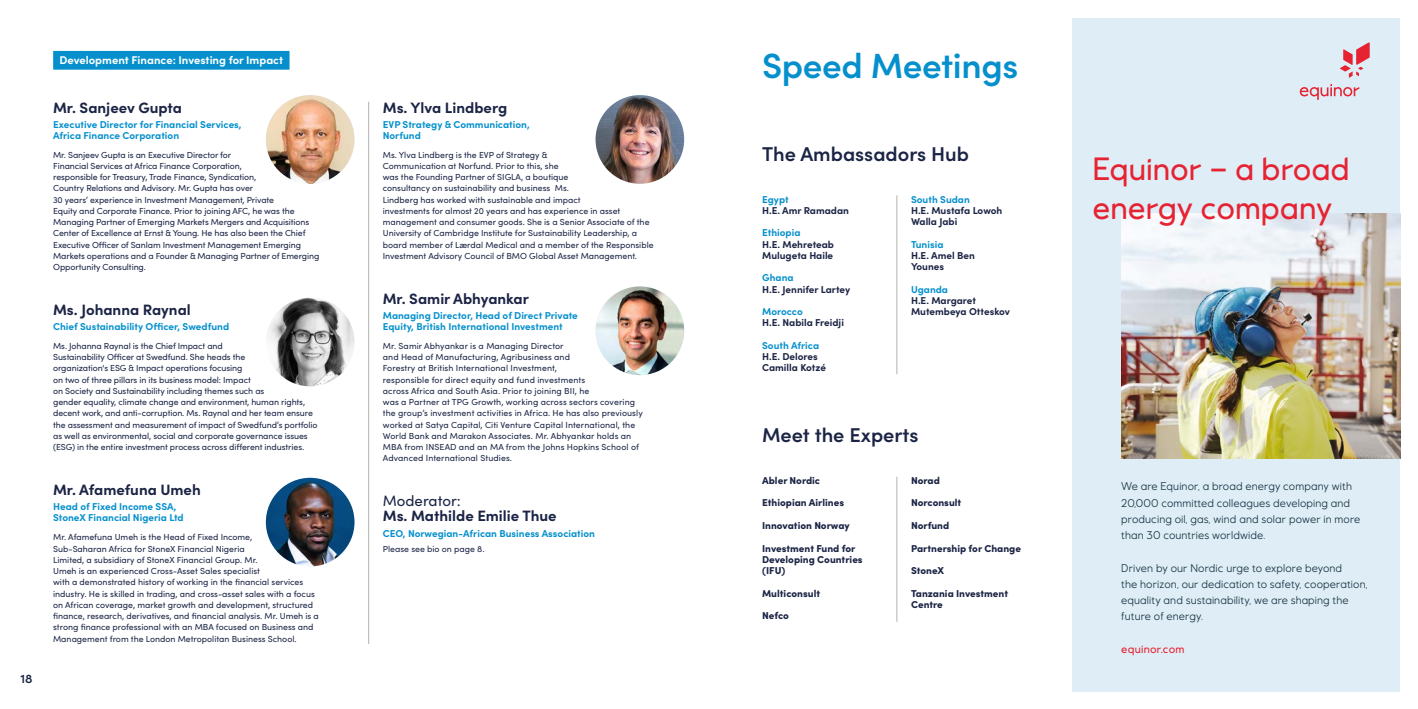
<style>
.page{position:relative;width:1418px;height:709px;background:#fff}
.page>*{position:absolute;margin:0;border:0;box-sizing:border-box;transform-origin:0 0}
.Extras_-_H4{font:600 35px "Sofia Pro";letter-spacing:-.01em;color:#0590cd}
.t1{font:500 32.12px/38.6px "Equinor";color:#e62332}
.Extras_-_H5{font:600 20px "Sofia Pro";color:#1b2445}
.Bio_-_Name{font:700 15px/15px "Sofia Pro";color:#1b2445}
.t2{font:600 12.5px "Sofia Pro";color:#1b2445}
.t3{font:11.25px/16.2px "Equinor";letter-spacing:.01em;color:#153240}
.Bio_-_Session{font:700 11.25px "Sofia Pro";color:#fff}
.t4{font:500 11.25px "Equinor";letter-spacing:.025em;color:#e62332}
.Bio_-_Title{font:700 10px/11.2px "Sofia Pro";color:#0590cd}
.Extras_-_Company{font:900 10px/11.2px "Sofia Pro";color:#1b2445}
.Extras_-_Name{font:700 10px/11.2px "Sofia Pro";color:#1b2445}
.Extras_-_Country{font:700 10px "Sofia Pro";color:#0590cd}
.Bio_-_Text{font:8.75px/11.2px "Sofia Pro";color:#1b2445}
.s1{font-weight:400}
</style>
<div class="page">
<hr style="left:368px;top:102px;width:1px;height:542px;background:#b3b2b2">
<img style="left:266px;top:95px;width:88px;height:89px;border-radius:44px">
<img style="left:266px;top:298px;width:88px;height:88px;border-radius:44px">
<img style="left:266px;top:478px;width:88px;height:88px;border-radius:44px">
<img style="left:595px;top:95px;width:89px;height:89px;border-radius:44px">
<img style="left:595px;top:286px;width:89px;height:89px;border-radius:44px">
<div style="left:53px;top:51px;width:236px;height:19px;background:#0590cd"></div>
<hr style="left:896px;top:195px;width:1px;height:179px;background:#b3b2b2">
<hr style="left:896px;top:477px;width:1px;height:145px;background:#b3b2b2">
<div style="left:1072px;top:18px;width:328px;height:673px;background:#dfedf6"></div>
<svg style="left:1299px;top:84px;width:60px;height:16px"></svg>
<svg style="left:1340px;top:42px;width:29px;height:36px"></svg>
<img style="left:1121px;top:214px;width:279px;height:245px">
<h3 class="t2" style="left:21px;top:668px;width:14px">18</h3>
<p class="Bio_-_Session" style="left:60px;top:52px;width:225px">Development Finance: Investing for Impact</p>
<p class="Extras_-_H4" style="left:762px;top:40px;width:258px">Speed Meetings</p>
<p class="Bio_-_Name" style="left:53px;top:99px;width:130px">Mr. Sanjeev Gupta</p>
<p class="Bio_-_Title" style="left:53px;top:118px;width:190px">Executive Director for Financial Services,<br>Africa Finance Corporation</p>
<p class="Bio_-_Text" style="left:53px;top:148px;width:268px">Mr. Sanjeev Gupta is an Executive Director for<br>Financial Services at Africa Finance Corporation,<br>responsible for Treasury, Trade Finance, Syndication,<br>Country Relations and Advisory. Mr. Gupta has over<br>30 years’ experience in Investment Management, Private<br>Equity and Corporate Finance. Prior to joining AFC, he was the Managing Partner of Emerging Markets Mergers and Acquisitions Center of Excellence at Ernst &amp; Young. He has also been the Chief Executive Officer of Sanlam Investment Management Emerging Markets operations and a Founder &amp; Managing Partner of Emerging Opportunity Consulting.</p>
<p class="Bio_-_Name" style="left:53px;top:301px;width:139px">Ms. Johanna Raynal</p>
<p class="Bio_-_Title" style="left:53px;top:320px;width:177px">Chief Sustainability Officer, Swedfund</p>
<p class="Bio_-_Text" style="left:53px;top:340px;width:266px">Ms. Johanna Raynal is the Chief Impact and<br>Sustainability Officer at Swedfund. She heads the<br>organization's ESG &amp; Impact operations focusing<br>on two of three pillars in its business model: Impact<br>on Society and Sustainability including themes such as<br>gender equality, climate change and environment, human rights, decent work, and anti-corruption. Ms. Raynal and her team ensure the assessment and measurement of impact of Swedfund’s portfolio as well as environmental, social and corporate governance issues (ESG) in the entire investment process across different industries.</p>
<p class="Bio_-_Name" style="left:53px;top:481px;width:149px">Mr. Afamefuna Umeh</p>
<p class="Bio_-_Title" style="left:53px;top:500px;width:132px">Head of Fixed Income SSA,<br>StoneX Financial Nigeria Ltd</p>
<p class="Bio_-_Text" style="left:53px;top:531px;width:267px">Mr. Afamefuna Umeh is the Head of Fixed Income,<br>Sub-Saharan Africa for StoneX Financial Nigeria<br>Limited, a subsidiary of StoneX Financial Group. Mr.<br>Umeh is an experienced Cross-Asset Sales specialist<br>with a demonstrated history of working in the financial services industry. He is skilled in trading, and cross-asset sales with a focus on African coverage, market growth and development, structured finance, research, derivatives, and financial analysis. Mr. Umeh is a strong finance professional with an MBA focused on Business and Management from the London Metropolitan Business School.</p>
<p class="Bio_-_Name" style="left:383px;top:99px;width:126px">Ms. Ylva Lindberg</p>
<p class="Bio_-_Title" style="left:383px;top:118px;width:148px">EVP Strategy &amp; Communication,<br>Norfund</p>
<p class="Bio_-_Text" style="left:383px;top:148px;width:272px">Ms. Ylva Lindberg is the EVP of Strategy &amp;<br>Communication at Norfund. Prior to this, she<br>was the Founding Partner of SIGLA, a boutique<br>consultancy on sustainability and business Ms.<br>Lindberg has worked with sustainable and impact<br>investments for almost 20 years and has experience in asset management and consumer goods. She is a Senior Associate of the University of Cambridge Institute for Sustainability Leadership, a board member of Lærdal Medical and a member of the Responsible Investment Advisory Council of BMO Global Asset Management.</p>
<p class="Bio_-_Name" style="left:383px;top:290px;width:148px">Mr. Samir Abhyankar</p>
<p class="Bio_-_Title" style="left:383px;top:309px;width:197px">Managing Director, Head of Direct Private<br>Equity, British International Investment</p>
<p class="Bio_-_Text" style="left:383px;top:340px;width:261px">Mr. Samir Abhyankar is a Managing Director<br>and Head of Manufacturing, Agribusiness and<br>Forestry at British International Investment,<br>responsible for direct equity and fund investments<br>across Africa and South Asia. Prior to joining BII, he<br>was a Partner at TPG Growth, working across sectors covering the group’s investment activities in Africa. He has also previously worked at Satya Capital, Citi Venture Capital International, the World Bank and Marakon Associates. Mr. Abhyankar holds an MBA from INSEAD and an MA from the Johns Hopkins School of Advanced International Studies.</p>
<p class="Bio_-_Name" style="left:383px;top:492px;width:175px"><span class="s1">Moderator:<br></span>Ms. Mathilde Emilie Thue</p>
<p class="Bio_-_Title" style="left:383px;top:526px;width:214px">CEO, Norwegian-African Business Association</p>
<p class="Bio_-_Text" style="left:383px;top:542px;width:103px">Please see bio on page 8.</p>
<p class="Extras_-_H5" style="left:762px;top:139px;width:208px">The Ambassadors Hub</p>
<p class="Extras_-_Country" style="left:762px;top:191px;width:28px">Egypt</p>
<p class="Extras_-_Name" style="left:762px;top:204px;width:88px">H.E. Amr Ramadan</p>
<p class="Extras_-_Country" style="left:762px;top:225px;width:40px">Ethiopia</p>
<p class="Extras_-_Name" style="left:762px;top:238px;width:73px">H.E. Mehreteab<br>Mulugeta Haile</p>
<p class="Extras_-_Country" style="left:762px;top:270px;width:33px">Ghana</p>
<p class="Extras_-_Name" style="left:762px;top:283px;width:89px">H.E. Jennifer Lartey</p>
<p class="Extras_-_Country" style="left:762px;top:304px;width:42px">Morocco</p>
<p class="Extras_-_Name" style="left:762px;top:316px;width:83px">H.E. Nabila Freidji</p>
<p class="Extras_-_Country" style="left:762px;top:338px;width:58px">South Africa</p>
<p class="Extras_-_Name" style="left:762px;top:350px;width:65px">H.E. Delores<br>Camilla Kotzé</p>
<p class="Extras_-_Country" style="left:911px;top:191px;width:60px">South Sudan</p>
<p class="Extras_-_Name" style="left:911px;top:204px;width:93px">H.E. Mustafa Lowoh<br>Walla Jabi</p>
<p class="Extras_-_Country" style="left:911px;top:236px;width:34px">Tunisia</p>
<p class="Extras_-_Name" style="left:911px;top:249px;width:65px">H.E. Amel Ben<br>Younes</p>
<p class="Extras_-_Country" style="left:911px;top:281px;width:39px">Uganda</p>
<p class="Extras_-_Name" style="left:911px;top:294px;width:100px">H.E. Margaret<br>Mutembeya Otteskov</p>
<p class="Extras_-_H5" style="left:762px;top:420px;width:158px">Meet the Experts</p>
<p class="Extras_-_Company" style="left:762px;top:474px;width:60px">Abler Nordic</p>
<p class="Extras_-_Company" style="left:762px;top:496px;width:83px">Ethiopian Airlines</p>
<p class="Extras_-_Company" style="left:762px;top:519px;width:89px">Innovation Norway</p>
<p class="Extras_-_Company" style="left:762px;top:541px;width:102px">Investment Fund for<br>Developing Countries (IFU)</p>
<p class="Extras_-_Company" style="left:762px;top:586px;width:60px">Multiconsult</p>
<p class="Extras_-_Company" style="left:762px;top:609px;width:28px">Nefco</p>
<p class="Extras_-_Company" style="left:911px;top:474px;width:30px">Norad</p>
<p class="Extras_-_Company" style="left:911px;top:496px;width:52px">Norconsult</p>
<p class="Extras_-_Company" style="left:911px;top:519px;width:40px">Norfund</p>
<p class="Extras_-_Company" style="left:911px;top:541px;width:111px">Partnership for Change</p>
<p class="Extras_-_Company" style="left:911px;top:564px;width:35px">StoneX</p>
<p class="Extras_-_Company" style="left:911px;top:586px;width:99px">Tanzania Investment<br>Centre</p>
<p class="t1" style="left:1092px;top:150px;width:258px">Equinor – a broad energy company</p>
<p class="t3" style="left:1121px;top:478px;width:241px">We are Equinor, a broad energy company with 20,000 committed colleagues developing and producing oil, gas, wind and solar power in more than 30 countries worldwide.</p>
<p class="t3" style="left:1121px;top:559px;width:248px">Driven by our Nordic urge to explore beyond<br>the horizon, our dedication to safety, cooperation, equality and sustainability, we are shaping the future of energy.</p>
<p class="t4" style="left:1121px;top:642px;width:65px">equinor.com</p>
</div>
